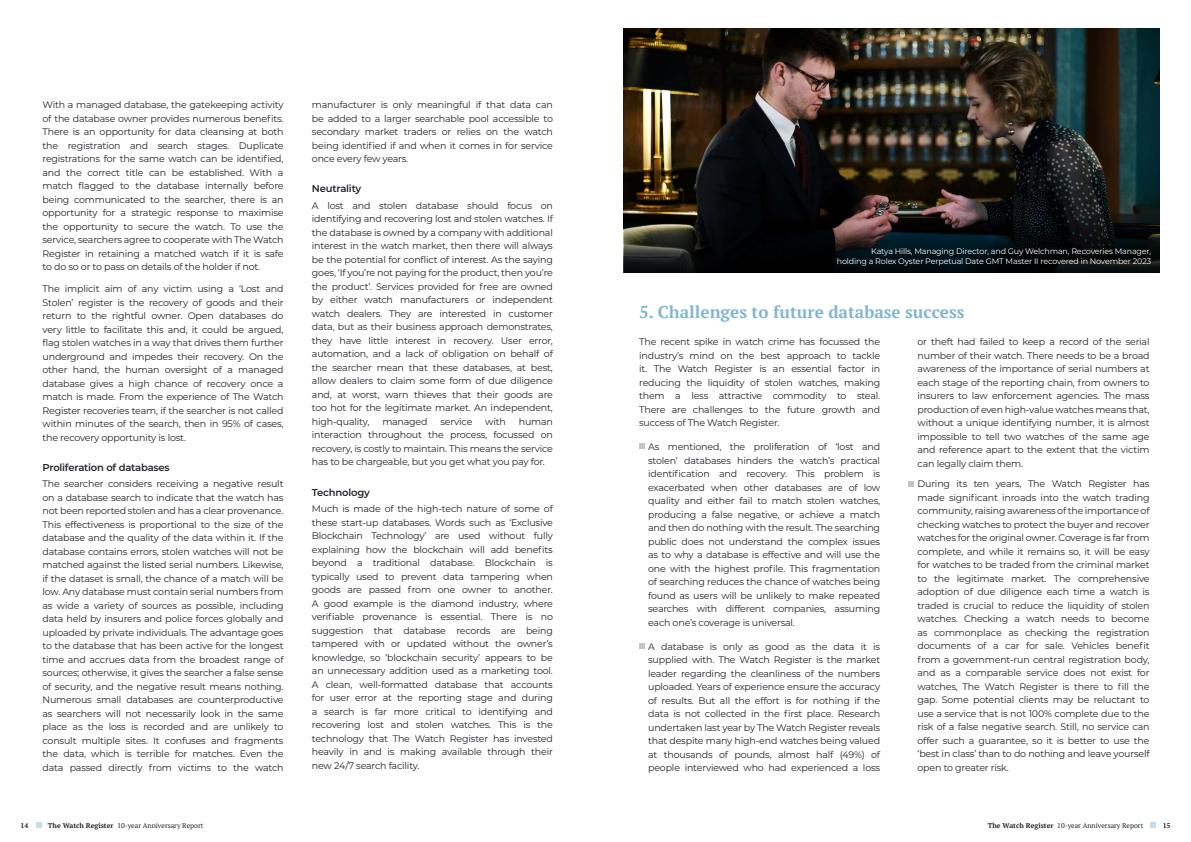
<style>
.page{position:relative;width:1191px;height:842px;background:#fff}
.page>*{position:absolute;margin:0;border:0;box-sizing:border-box;transform-origin:0 0}
.t1{font:700 17px "PT Serif";color:#82b5d1}
.t2{font:600 10px "Montserrat";letter-spacing:-.02em;color:#21252a}
.t3{font:9.5px/13.5px "Montserrat";letter-spacing:-.02em;color:#21252a;text-align:justify}
.t4{font:8px/10px "Montserrat";letter-spacing:-.02em;color:#fff;text-align:right}
.t5{font:7px "PT Serif";color:#21252a}
.t6{font:700 7px "PT Serif";color:#21252a}
.s1{font-weight:700}
</style>
<div class="page">
<img style="left:624px;top:28px;width:535px;height:194px">
<svg style="left:624px;top:222px;width:535px;height:50px;background:#0e1214"></svg>
<svg style="left:639px;top:444px;width:5px;height:5px"></svg>
<svg style="left:639px;top:643px;width:5px;height:5px"></svg>
<svg style="left:908px;top:481px;width:6px;height:5px"></svg>
<svg style="left:36px;top:823px;width:5px;height:5px"></svg>
<svg style="left:1150px;top:823px;width:6px;height:5px"></svg>
<p class="t3" style="left:43px;top:98px;width:242px">With a managed database, the gatekeeping activity of the database owner provides numerous benefits.<br>There is an opportunity for data cleansing at both the registration and search stages. Duplicate registrations for the same watch can be identified, and the correct title can be established. With a match flagged to the database internally before being communicated to the searcher, there is an opportunity for a strategic response to maximise the opportunity to secure the watch. To use the service, searchers agree to cooperate with The Watch Register in retaining a matched watch if it is safe to do so or to pass on details of the holder if not.</p>
<p class="t3" style="left:43px;top:282px;width:242px">The implicit aim of any victim using a ‘Lost and Stolen’ register is the recovery of goods and their return to the rightful owner. Open databases do very little to facilitate this and, it could be argued, flag stolen watches in a way that drives them further underground and impedes their recovery. On the other hand, the human oversight of a managed database gives a high chance of recovery once a match is made. From the experience of The Watch Register recoveries team, if the searcher is not called within minutes of the search, then in 95% of cases, the recovery opportunity is lost.</p>
<p class="t2" style="left:43px;top:460px;width:129px">Proliferation of databases</p>
<p class="t3" style="left:43px;top:477px;width:242px">The searcher considers receiving a negative result on a database search to indicate that the watch has not been reported stolen and has a clear provenance.<br>This effectiveness is proportional to the size of the database and the quality of the data within it. If the database contains errors, stolen watches will not be matched against the listed serial numbers. Likewise, if the dataset is small, the chance of a match will be low. Any database must contain serial numbers from as wide a variety of sources as possible, including data held by insurers and police forces globally and uploaded by private individuals. The advantage goes to the database that has been active for the longest time and accrues data from the broadest range of sources; otherwise, it gives the searcher a false sense of security, and the negative result means nothing.<br>Numerous small databases are counterproductive as searchers will not necessarily look in the same place as the loss is recorded and are unlikely to consult multiple sites. It confuses and fragments the data, which is terrible for matches. Even the data passed directly from victims to the watch</p>
<p class="t3" style="left:312px;top:98px;width:242px">manufacturer is only meaningful if that data can be added to a larger searchable pool accessible to secondary market traders or relies on the watch being identified if and when it comes in for service once every few years.</p>
<p class="t2" style="left:312px;top:182px;width:51px">Neutrality</p>
<p class="t3" style="left:312px;top:198px;width:242px">A lost and stolen database should focus on identifying and recovering lost and stolen watches. If the database is owned by a company with additional interest in the watch market, then there will always be the potential for conflict of interest. As the saying goes, ‘If you’re not paying for the product, then you’re the product’. Services provided for free are owned by either watch manufacturers or independent watch dealers. They are interested in customer data, but as their business approach demonstrates, they have little interest in recovery. User error, automation, and a lack of obligation on behalf of the searcher mean that these databases, at best, allow dealers to claim some form of due diligence and, at worst, warn thieves that their goods are too hot for the legitimate market. An independent, high-quality,</p>
<p class="t3" style="left:312px;top:414px;width:242px;text-indent:207px">human interaction throughout the process, focussed on recovery, is costly to maintain. This means the service has to be chargeable, but you get what you pay for.</p>
<p class="t2" style="left:312px;top:485px;width:59px">Technology</p>
<p class="t3" style="left:312px;top:502px;width:242px">Much is made of the high-tech nature of some of these start-up databases. Words such as ‘Exclusive Blockchain Technology’ are used without fully explaining how the blockchain will add benefits beyond a traditional database. Blockchain is typically used to prevent data tampering when goods are passed from one owner to another.<br>A good example is the diamond industry, where verifiable provenance is essential. There is no suggestion that database records are being tampered with or updated without the owner’s knowledge, so ‘blockchain security’ appears to be an unnecessary addition used as a marketing tool.<br>A clean, well-formatted database that accounts for user error at the reporting stage and during a search is far more critical to identifying and recovering lost and stolen watches. This is the technology that The Watch Register has invested heavily in and is making available through their new 24/7 search facility.</p>
<p class="t3" style="left:382px;top:414px;width:47px">managed</p>
<p class="t3" style="left:440px;top:414px;width:33px">service</p>
<p class="t3" style="left:485px;top:414px;width:22px">with</p>
<p class="t4" style="left:836px;top:246px;width:316px">Katya Hills, Managing Director, and Guy Welchman, Recoveries Manager,<br>holding a Rolex Oyster Perpetual Date GMT Master II recovered in November 2023</p>
<h1 class="t1" style="left:639px;top:300px;width:327px">5. Challenges to future database success</h1>
<p class="t3" style="left:639px;top:335px;width:242px">The recent spike in watch crime has focussed the industry’s mind on the best approach to tackle it. The Watch Register is an essential factor in reducing the liquidity of stolen watches, making them a less attractive commodity to steal.<br>There are challenges to the future growth and success of The Watch Register.</p>
<p class="t3" style="left:648px;top:440px;width:233px">As mentioned, the proliferation of ‘lost and stolen’ databases hinders the watch’s practical identification and recovery. This problem is exacerbated when other databases are of low quality and either fail to match stolen watches, producing a false negative, or achieve a match and then do nothing with the result. The searching public does not understand the complex issues as to why a database is effective and will use the one with the highest profile. This fragmentation of searching reduces the chance of watches being found as users will be unlikely to make repeated searches with different companies, assuming each one’s coverage is universal.</p>
<p class="t3" style="left:648px;top:639px;width:233px">A database is only as good as the data it is supplied with. The Watch Register is the market leader regarding the cleanliness of the numbers uploaded. Years of experience ensure the accuracy of results. But all the effort is for nothing if the data is not collected in the first place. Research undertaken last year by The Watch Register reveals that despite many high-end watches being valued at thousands of pounds, almost half (49%) of people interviewed who had experienced a loss</p>
<p class="t3" style="left:917px;top:335px;width:233px">or theft had failed to keep a record of the serial number of their watch. There needs to be a broad awareness of the importance of serial numbers at each stage of the reporting chain, from owners to insurers to law enforcement agencies. The mass production of even high-value watches means that, without a unique identifying number, it is almost impossible to tell two watches of the same age and reference apart to the extent that the victim can legally claim them.</p>
<p class="t3" style="left:917px;top:477px;width:233px">During its ten years, The Watch Register has made significant inroads into the watch trading community, raising awareness of the importance of checking watches to protect the buyer and recover watches for the original owner. Coverage is far from complete, and while it remains so, it will be easy for watches to be traded from the criminal market to the legitimate market. The comprehensive adoption of due diligence each time a watch is traded is crucial to reduce the liquidity of stolen watches. Checking a watch needs to become as commonplace as checking the registration documents of a car for sale. Vehicles benefit from a government-run central registration body, and as a comparable service does not exist for watches, The Watch Register is there to fill the gap. Some potential clients may be reluctant to use a service that is not 100% complete due to the risk of a false negative search. Still, no service can offer such a guarantee, so it is better to use the ‘best in class’ than to do nothing and leave yourself open to greater risk.</p>
<p class="t6" style="left:20px;top:821px;width:9px">14</p>
<p class="t5" style="left:48px;top:821px;width:157px"><span class="s1">The Watch Register</span> 10-year Anniversary Report</p>
<p class="t5" style="left:987px;top:821px;width:157px"><span class="s1">The Watch Register</span> 10-year Anniversary Report</p>
<p class="t6" style="left:1162px;top:821px;width:9px">15</p>
</div>
